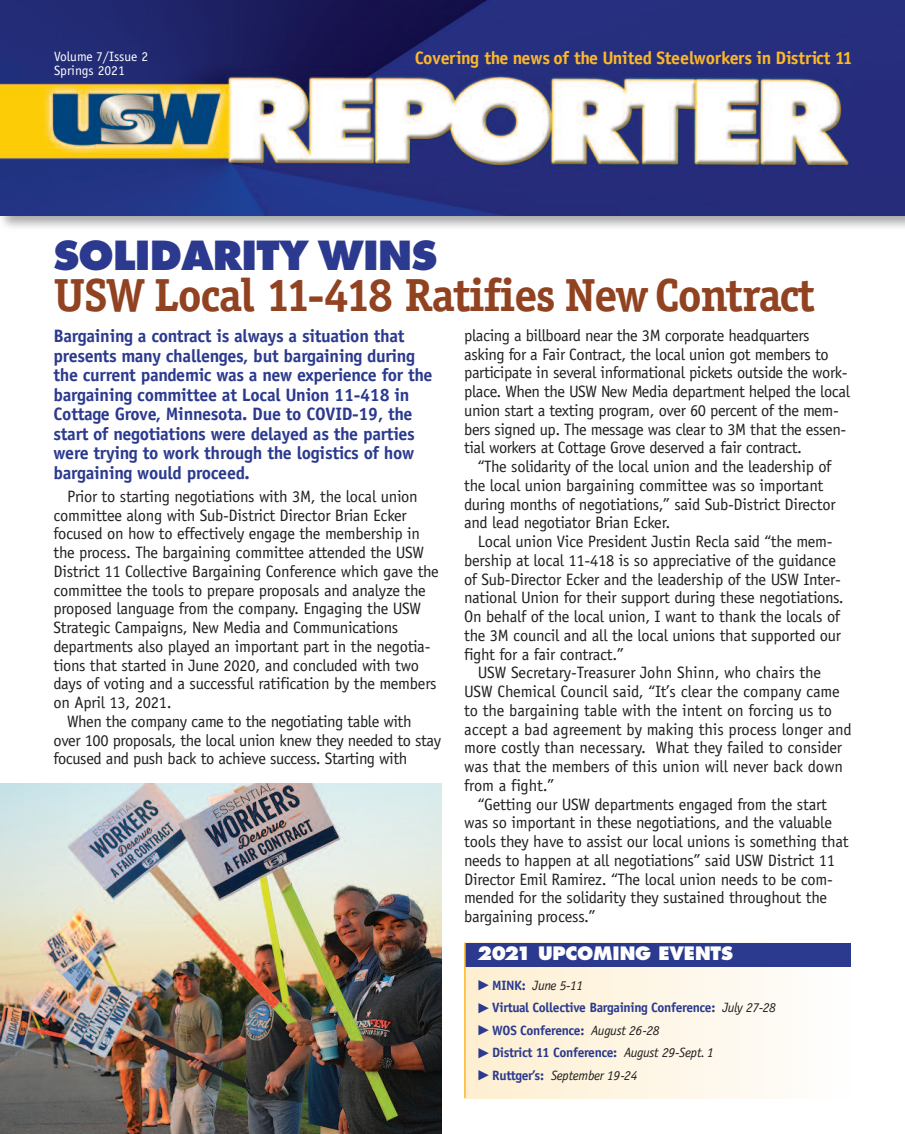
<style>
.page{position:relative;width:905px;height:1134px;background:#fff}
.page>*{position:absolute;margin:0;border:0;box-sizing:border-box;transform-origin:0 0}
.t1{font:700 46.5px "Officina Serif";letter-spacing:-.03em;color:#914221}
.t2{font:800 39px "Futura";letter-spacing:-.02em;color:#2b3a8e}
.t3{font:700 18px/19.5px "Officina Sans";letter-spacing:-.015em;color:#2b3a8e}
.t4{font:700 18px "Officina Sans";letter-spacing:-.015em;color:#fcb828}
.t5{font:800 18px "Futura";letter-spacing:-.01em;color:#fff}
.t6{font:16.5px/18.8px "Officina Sans";letter-spacing:-.015em;color:#231f20}
.t7{font:700 13.5px/22.5px "Officina Sans";letter-spacing:-.025em;color:#2b3a8e}
.t8{font:13.5px "Officina Sans";color:#fff}
.s1{font-weight:400;font-style:italic;color:#231f20}
</style>
<div class="page">
<img style="left:0;top:0;width:904px;height:216px">
<div style="left:465px;top:943px;width:385px;height:155px;background:linear-gradient(to right,#feefd0,#fefefe)"></div>
<div style="left:465px;top:943px;width:386px;height:24px;background:#2b3a8e"></div>
<img style="left:0;top:783px;width:441px;height:351px">
<hr style="left:464px;top:943px;width:1px;height:155px;background:#fcb828">
<hr style="left:0;top:0;width:1px;height:168px;background:#fff">
<svg style="left:478px;top:980px;width:10px;height:11px"></svg>
<svg style="left:478px;top:1003px;width:10px;height:10px"></svg>
<svg style="left:478px;top:1025px;width:10px;height:11px"></svg>
<svg style="left:478px;top:1048px;width:10px;height:10px"></svg>
<svg style="left:478px;top:1070px;width:10px;height:11px"></svg>
<p class="t8" style="left:54px;top:52px;width:96px">Volume 7/Issue 2</p>
<p class="t4" style="left:415px;top:51px;width:439px">Covering the news of the United Steelworkers in District 11</p>
<p class="t8" style="left:54px;top:65px;width:72px">Springs 2021</p>
<h2 class="t2" style="left:53px;top:231px;width:385px">SOLIDARITY WINS</h2>
<h1 class="t1" style="left:53px;top:277px;width:763px">USW Local 11-418 Ratifies New Contract</h1>
<p class="t3" style="left:53px;top:328px;width:380px">Bargaining a contract is always a situation that presents many challenges, but bargaining during the current pandemic was a new experience for the bargaining committee at Local Union 11-418 in Cottage Grove, Minnesota. Due to COVID-19, the start of negotiations were delayed as the parties were trying to work through the logistics of how bargaining would proceed.</p>
<p class="t6" style="left:67px;top:488px;width:352px">Prior to starting negotiations with 3M, the local union</p>
<p class="t6" style="left:53px;top:507px;width:355px">committee along with Sub-District Director Brian Ecker</p>
<p class="t6" style="left:53px;top:526px;width:368px">focused on how to effectively engage the membership in</p>
<p class="t6" style="left:53px;top:544px;width:372px">the process. The bargaining committee attended the USW</p>
<p class="t6" style="left:53px;top:563px;width:387px">District 11 Collective Bargaining Conference which gave the</p>
<p class="t6" style="left:53px;top:582px;width:374px">committee the tools to prepare proposals and analyze the</p>
<p class="t6" style="left:53px;top:601px;width:369px">proposed language from the company. Engaging the USW</p>
<p class="t6" style="left:53px;top:619px;width:346px">Strategic Campaigns, New Media and Communications</p>
<p class="t6" style="left:53px;top:638px;width:378px">departments also played an important part in the negotia-</p>
<p class="t6" style="left:53px;top:657px;width:367px">tions that started in June 2020, and concluded with two</p>
<p class="t6" style="left:53px;top:676px;width:384px">days of voting and a successful ratification by the members</p>
<p class="t6" style="left:53px;top:694px;width:120px">on April 13, 2021.</p>
<p class="t6" style="left:67px;top:713px;width:346px">When the company came to the negotiating table with</p>
<p class="t6" style="left:53px;top:732px;width:389px">over 100 proposals, the local union knew they needed to stay</p>
<p class="t6" style="left:53px;top:751px;width:355px">focused and push back to achieve success. Starting with</p>
<p class="t6" style="left:464px;top:327px;width:387px">placing a billboard near the 3M corporate headquarters asking for a Fair Contract, the local union got members to participate in several informational pickets outside the work&shy;place. When the USW New Media department helped the local union start a texting program, over 60 percent of the mem&shy;bers signed up. The message was clear to 3M that the essen&shy;tial workers at Cottage Grove deserved a fair contract.</p>
<p class="t6" style="left:464px;top:459px;width:373px;text-indent:14px">“The solidarity of the local union and the leadership of the local union bargaining committee was so important during months of negotiations,” said Sub-District Director and lead negotiator Brian Ecker.</p>
<p class="t6" style="left:464px;top:534px;width:381px;text-indent:14px">Local union Vice President Justin Recla said “the mem&shy;bership at local 11-418 is so appreciative of the guidance of Sub-Director Ecker and the leadership of the USW Inter&shy;national Union for their support during these negotiations.<br>On behalf of the local union, I want to thank the locals of the 3M council and all the local unions that supported our fight for a fair contract.”</p>
<p class="t6" style="left:477px;top:665px;width:345px">USW Secretary-Treasurer John Shinn, who chairs the</p>
<p class="t6" style="left:464px;top:684px;width:377px">USW Chemical Council said, “It’s clear the company came</p>
<p class="t6" style="left:464px;top:702px;width:369px">to the bargaining table with the intent on forcing us to</p>
<p class="t6" style="left:464px;top:721px;width:389px">accept a bad agreement by making this process longer and</p>
<p class="t6" style="left:464px;top:740px;width:379px">more costly than necessary. What they failed to consider</p>
<p class="t6" style="left:464px;top:759px;width:380px">was that the members of this union will never back down</p>
<p class="t6" style="left:464px;top:777px;width:92px">from a fight.”</p>
<p class="t6" style="left:477px;top:796px;width:350px">“Getting our USW departments engaged from the start</p>
<p class="t6" style="left:464px;top:815px;width:369px">was so important in these negotiations, and the valuable</p>
<p class="t6" style="left:464px;top:834px;width:386px">tools they have to assist our local unions is something that</p>
<p class="t6" style="left:464px;top:852px;width:372px">needs to happen at all negotiations” said USW District 11</p>
<p class="t6" style="left:464px;top:871px;width:370px">Director Emil Ramirez. “The local union needs to be com-</p>
<p class="t6" style="left:464px;top:890px;width:364px">mended for the solidarity they sustained throughout the</p>
<p class="t6" style="left:464px;top:909px;width:133px">bargaining process.”</p>
<p class="t5" style="left:477px;top:942px;width:257px">2021 UPCOMING EVENTS</p>
<p class="t7" style="left:492px;top:975px;width:285px">MINK: <span class="s1">June 5-11<br></span>Virtual Collective Bargaining Conference: <span class="s1">July 27-28<br></span>WOS Conference: <span class="s1">August 26-28<br></span>District 11 Conference: <span class="s1">August 29-Sept. 1<br></span>Ruttger’s: <span class="s1">September 19-24</span></p>
</div>
